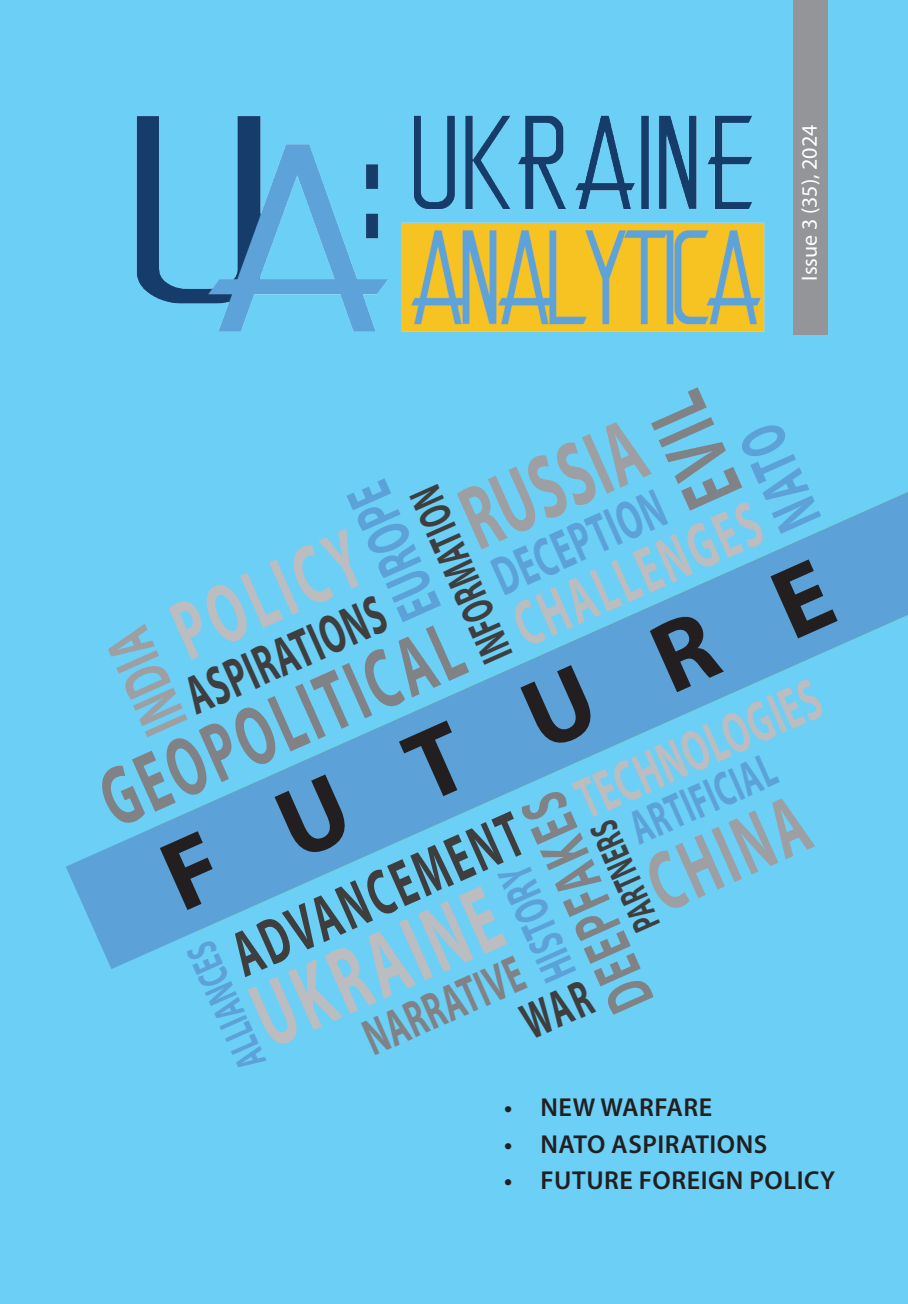
<style>
.page{position:relative;width:908px;height:1304px;background:#fff}
.page>*{position:absolute;margin:0;border:0;box-sizing:border-box;transform-origin:0 0}
.t1{font:700 100.6px "Myriad Pro";color:#231f20}
.t2{font:700 94.6px "Myriad Pro";color:#bcbdc0;scale:.62 1}
.t3{font:700 91.4px "Myriad Pro";color:#9d9fa2;scale:.62 1}
.t4{font:700 84.8px "Myriad Pro";color:#808285;scale:.62 1}
.t5{font:700 84.8px "Myriad Pro";color:#bcbdc0;scale:.62 1}
.t6{font:700 84.8px "Myriad Pro";color:#9d9fa2;scale:.62 1}
.t7{font:700 65.2px "Myriad Pro";color:#3e3e3f;scale:.62 1}
.t8{font:700 65.2px "Myriad Pro";color:#808285;scale:.62 1}
.t9{font:700 65.2px "Myriad Pro";color:#9d9fa2;scale:.62 1}
.t10{font:700 65.2px "Myriad Pro";color:#5ca2d8;scale:.62 1}
.t11{font:700 62px "Myriad Pro";color:#5ca2d8;scale:.62 1}
.t12{font:700 58.8px "Myriad Pro";color:#bcbdc0;scale:.62 1}
.t13{font:700 55.4px "Myriad Pro";color:#3e3e3f;scale:.62 1}
.t14{font:700 55.4px "Myriad Pro";color:#5ca2d8;scale:.62 1}
.t15{font:700 52.2px "Myriad Pro";color:#808285;scale:.62 1}
.t16{font:700 49px "Myriad Pro";color:#5ca2d8;scale:.62 1}
.t17{font:700 45.6px "Myriad Pro";color:#3e3e3f;scale:.62 1}
.t18{font:700 42.4px "Myriad Pro";color:#5ca2d8;scale:.62 1}
.t19{font:700 39.2px "Myriad Pro";color:#3e3e3f;scale:.62 1}
.t20{font:600 26px "Myriad Pro";letter-spacing:.02em;color:#231f20}
.t21{font:22px "Myriad Pro";color:#fff}
.s1{font-size:65.2px;color:#bcbdc0}
</style>
<div class="page">
<div style="left:0;top:0;width:907px;height:1304px;background:#6bcff6"></div>
<svg style="left:66px;top:492px;width:841px;height:477px"></svg>
<img style="left:136px;top:115px;width:677px;height:220px">
<div style="left:792px;top:0;width:34px;height:334px;background:#939598"></div>
<p class="t21" style="left:795px;top:281px;width:157px;rotate:-90deg">Issue 3 (35), 2024</p>
<h3 class="t4" style="left:666px;top:525px;width:186px;rotate:-114deg">EVIL</h3>
<h3 class="t3" style="left:441px;top:468px;width:310px;rotate:-24deg">RUSSIA</h3>
<h3 class="t10" style="left:762px;top:545px;width:177px;rotate:-114deg">NATO</h3>
<h3 class="t11" style="left:386px;top:633px;width:232px;rotate:-114deg">EUROPE</h3>
<h3 class="t17" style="left:472px;top:673px;width:305px;rotate:-114deg">INFORMATION</h3>
<h3 class="t14" style="left:481px;top:546px;width:296px;rotate:-24deg">DECEPTION</h3>
<h3 class="t4" style="left:82px;top:753px;width:1150px;rotate:-24deg">GEOPOLITICAL <span class="s1">CHALLENGES</span></h3>
<h3 class="t5" style="left:154px;top:585px;width:321px;rotate:-24deg">POLICY</h3>
<h1 class="t1" style="left:141px;top:822px;width:723px;rotate:-24deg">FUTURE</h1>
<h3 class="t13" style="left:174px;top:665px;width:345px;rotate:-24deg">ASPIRATIONS</h3>
<h3 class="t9" style="left:129px;top:748px;width:176px;rotate:-114deg">INDIA</h3>
<h3 class="t12" style="left:563px;top:767px;width:424px;rotate:-24deg">TECHNOLOGIES</h3>
<h3 class="t16" style="left:619px;top:801px;width:251px;rotate:-24deg">ARTIFICIAL</h3>
<h3 class="t8" style="left:595px;top:1026px;width:377px;rotate:-114deg">DEEPFAKES</h3>
<h3 class="t6" style="left:629px;top:837px;width:271px;rotate:-24deg">CHINA</h3>
<h3 class="t7" style="left:218px;top:919px;width:503px;rotate:-24deg">ADVANCEMENT</h3>
<h3 class="t19" style="left:625px;top:939px;width:189px;rotate:-114deg">PARTNERS</h3>
<h3 class="t16" style="left:532px;top:992px;width:199px;rotate:-114deg">HISTORY</h3>
<h2 class="t2" style="left:232px;top:964px;width:424px;rotate:-24deg">UKRAINE</h2>
<h3 class="t18" style="left:228px;top:1078px;width:218px;rotate:-114deg">ALLIANCES</h3>
<h3 class="t15" style="left:352px;top:1009px;width:276px;rotate:-24deg">NARRATIVE</h3>
<p class="t20" style="left:504px;top:1090px;width:209px">• NEW WARFARE</p>
<p class="t20" style="left:504px;top:1127px;width:264px">• NATO ASPIRATIONS</p>
<p class="t20" style="left:504px;top:1164px;width:332px">• FUTURE FOREIGN POLICY</p>
</div>
